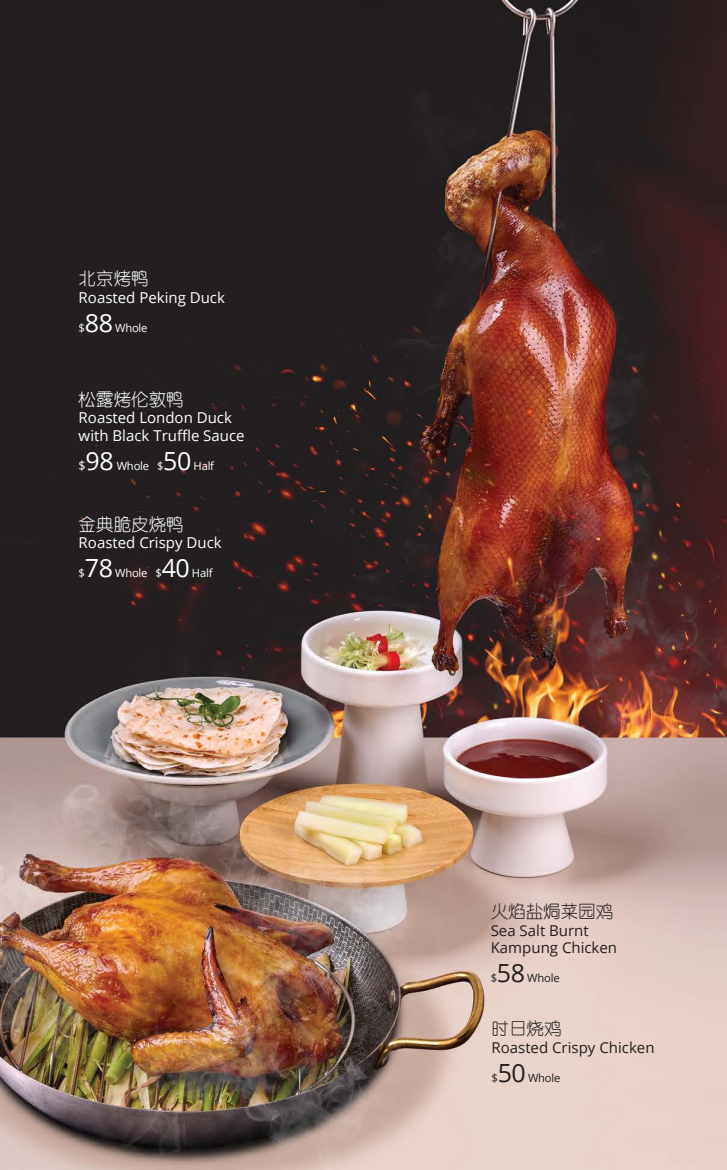
<style>
.page{position:relative;width:727px;height:1170px;background:#fff}
.page>*{position:absolute;margin:0;border:0;box-sizing:border-box;transform-origin:0 0}
.t1{font:25px "Open Sans";letter-spacing:-.02em;color:#fff}
.t2{font:25px "Open Sans";color:#231f20}
.t3{font:17.5px "You Yuan";color:#fff}
.t4{font:17.5px "You Yuan";color:#231f20}
.t5{font:15px/17.5px "Open Sans";color:#fff}
.t6{font:15px/17.5px "Open Sans";color:#231f20}
.t7{font:11.25px "Open Sans";letter-spacing:-.02em;color:#fff}
.t8{font:11.25px "Open Sans";letter-spacing:-.02em;color:#231f20}
.s1{font-size:12.5px}
</style>
<div class="page">
<img style="left:0;top:0;width:726px;height:1169px">
<p class="t3" style="left:79px;top:269px;width:71px">北京烤鸭</p>
<p class="t5" style="left:79px;top:288px;width:148px">Roasted Peking Duck</p>
<p class="t7" style="left:79px;top:320px;width:8px">$</p>
<h1 class="t1" style="left:85px;top:305px;width:30px">88</h1>
<p class="t7" style="left:115px;top:320px;width:34px">Whole</p>
<p class="t3" style="left:79px;top:389px;width:107px">松露烤伦敦鸭</p>
<p class="t5" style="left:79px;top:409px;width:167px">Roasted London Duck with Black Truffle Sauce</p>
<h1 class="t1" style="left:79px;top:443px;width:36px"><span class="s1">$</span>98</h1>
<p class="t7" style="left:117px;top:458px;width:48px">Whole $</p>
<h1 class="t1" style="left:163px;top:443px;width:30px">50</h1>
<p class="t7" style="left:193px;top:458px;width:22px">Half</p>
<p class="t3" style="left:79px;top:514px;width:107px">金典脆皮烧鸭</p>
<p class="t5" style="left:79px;top:533px;width:144px">Roasted Crispy Duck</p>
<p class="t7" style="left:79px;top:565px;width:8px">$</p>
<h1 class="t1" style="left:85px;top:551px;width:30px">78</h1>
<p class="t7" style="left:115px;top:565px;width:48px">Whole $</p>
<h1 class="t1" style="left:162px;top:551px;width:30px">40</h1>
<p class="t7" style="left:192px;top:565px;width:22px">Half</p>
<p class="t4" style="left:490px;top:902px;width:124px">火焰盐焗菜园鸡</p>
<p class="t6" style="left:490px;top:921px;width:128px">Sea Salt Burnt<br>Kampung Chicken</p>
<p class="t8" style="left:490px;top:970px;width:8px">$</p>
<h1 class="t2" style="left:497px;top:955px;width:30px">58</h1>
<p class="t8" style="left:527px;top:970px;width:34px">Whole</p>
<p class="t4" style="left:491px;top:1018px;width:71px">时日烧鸡</p>
<p class="t6" style="left:491px;top:1038px;width:164px">Roasted Crispy Chicken</p>
<p class="t8" style="left:491px;top:1069px;width:8px">$</p>
<h1 class="t2" style="left:497px;top:1055px;width:30px">50</h1>
<p class="t8" style="left:528px;top:1069px;width:34px">Whole</p>
</div>
